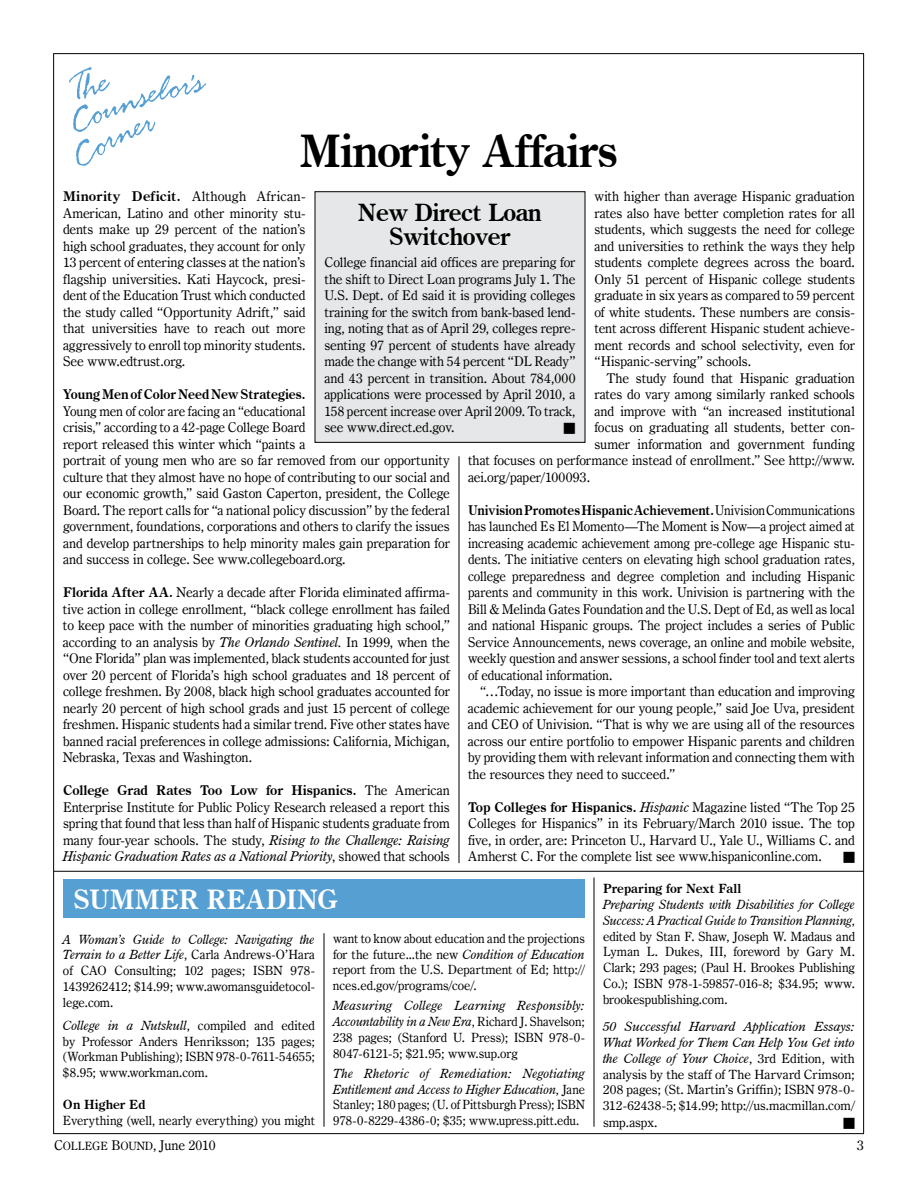
<style>
.page{position:relative;width:918px;height:1188px;background:#fff}
.page>*{position:absolute;margin:0;border:0;box-sizing:border-box;transform-origin:0 0}
.t1{font:700 45px "Century Oldstyle BT";letter-spacing:-.025em;color:#000}
.t2{font:700 27px "Century Oldstyle BT";color:#fff}
.t3{font:700 24px/24px "Century Oldstyle BT";letter-spacing:-.025em;color:#000;text-align:center}
.t4{font:13.5px/16.5px "Century Oldstyle BT";letter-spacing:-.01em;color:#000;text-align:justify}
.t5{font:13.5px/16.5px "Century Oldstyle BT";letter-spacing:-.01em;color:#000;text-align:justify;scale:.94 1}
.t6{font:700 13.5px "Century Oldstyle BT";letter-spacing:-.01em;color:#000}
.t7{font:12.75px/15.8px "Century Oldstyle BT";color:#000;text-align:justify}
.t8{font:12.75px/15.9px "Century Oldstyle BT";color:#000;text-align:justify;scale:1.04 1}
.t9{font:700 12.75px "Century Oldstyle BT";letter-spacing:.005em;color:#000}
.t10{font:12px "Zapf Dingbats IT Cby BT";color:#000}
.t11{font:11.55px "Century Oldstyle BT Roman SC850";letter-spacing:-.01em;color:#000}
.s1{font-weight:700}
.s2{font-style:italic}
.s3{font-size:13.5px}
.s4{font-family:"Century Oldstyle BT";font-size:13.5px}
</style>
<div class="page">
<hr style="left:53px;top:54px;width:1px;height:1080px;background:#000">
<hr style="left:53px;top:1133px;width:811px;height:1px;background:#000">
<hr style="left:53px;top:53px;width:811px;height:1px;background:#000">
<hr style="left:863px;top:54px;width:1px;height:1080px;background:#000">
<hr style="left:459px;top:456px;width:1px;height:407px;background:#000">
<img style="left:69px;top:67px;width:137px;height:99px">
<div style="left:315px;top:192px;width:270px;height:250px;background:#e6e7e8"></div>
<div style="left:315px;top:191px;width:270px;height:252px;border:1px solid #000"></div>
<hr style="left:54px;top:871px;width:810px;height:1px;background:#000">
<hr style="left:324px;top:933px;width:1px;height:194px;background:#000">
<hr style="left:594px;top:878px;width:1px;height:249px;background:#000">
<div style="left:63px;top:879px;width:522px;height:39px;background:#569fd3"></div>
<h1 class="t1" style="left:300px;top:124px;width:320px">Minority Affairs</h1>
<p class="t4" style="left:63px;top:188px;width:244px"><span class="s1">Minority Deficit.</span> Although African-American, Latino and other minority stu&shy;dents make up 29 percent of the nation’s high school graduates, they account for only 13 percent of entering classes at the nation’s flagship universities. Kati Haycock, presi&shy;dent of the Education Trust which conducted the study called “Opportunity Adrift,” said that universities have to reach out more aggressively to enroll top minority students.<br>See www.edtrust.org.</p>
<p class="t6" style="left:63px;top:386px;width:244px">Young Men of Color Need New Strategies.</p>
<p class="t4" style="left:63px;top:402px;width:389px;text-align:left">Young men of color are facing an “educational<br>crisis,” according to a 42-page College Board<br>report released this winter which “paints a<br>portrait of young men who are so far removed from our opportunity culture that they almost have no hope of contributing to our social and our economic growth,” said Gaston Caperton, president, the College Board. The report calls for “a national policy discussion” by the federal government, foundations, corporations and others to clarify the issues and develop partnerships to help minority males gain preparation for and success in college. See www.collegeboard.org.</p>
<p class="t4" style="left:63px;top:584px;width:389px"><span class="s1">Florida After AA.</span> Nearly a decade after Florida eliminated affirma&shy;tive action in college enrollment, “black college enrollment has failed to keep pace with the number of minorities graduating high school,” according to an analysis by <span class="s2">The Orlando Sentinel.</span> In 1999, when the “One Florida” plan was implemented, black students accounted for just over 20 percent of Florida’s high school graduates and 18 percent of college freshmen. By 2008, black high school graduates accounted for nearly 20 percent of high school grads and just 15 percent of college freshmen. Hispanic students had a similar trend. Five other states have banned racial preferences in college admissions: California, Michigan, Nebraska, Texas and Washington.</p>
<p class="t4" style="left:63px;top:782px;width:388px"><span class="s1">College Grad Rates Too Low for Hispanics.</span> The American Enterprise Institute for Public Policy Research released a report this spring that found that less than half of Hispanic students graduate from many four-year schools. The study, <span class="s2">Rising to the Challenge: Raising Hispanic Graduation Rates as a National Priority</span>, showed that schools</p>
<p class="t4" style="left:594px;top:188px;width:262px">with higher than average Hispanic graduation rates also have better completion rates for all students, which suggests the need for college and universities to rethink the ways they help students complete degrees across the board.<br>Only 51 percent of Hispanic college students graduate in six years as compared to 59 percent of white students. These numbers are consis&shy;tent across different Hispanic student achieve&shy;ment records and school selectivity, even for “Hispanic-serving” schools.</p>
<p class="t4" style="left:606px;top:369px;width:250px">The study found that Hispanic graduation</p>
<p class="t4" style="left:594px;top:386px;width:262px">rates do vary among similarly ranked schools</p>
<p class="t4" style="left:594px;top:402px;width:262px">and improve with “an increased institutional</p>
<p class="t4" style="left:594px;top:419px;width:262px">focus on graduating all students, better con-</p>
<p class="t4" style="left:594px;top:435px;width:262px">sumer information and government funding</p>
<p class="t4" style="left:468px;top:452px;width:388px">that focuses on performance instead of enrollment.” See http://www.</p>
<p class="t4" style="left:468px;top:468px;width:124px">aei.org/paper/100093.</p>
<p class="t5" style="left:468px;top:501px;width:413px"><span class="s1">Univision Promotes Hispanic Achievement.</span> Univision Communications has launched Es El Momento—The Moment is Now—a project aimed at increasing academic achievement among pre-college age Hispanic stu&shy;dents. The initiative centers on elevating high school graduation rates, college preparedness and degree completion and including Hispanic parents and community in this work. Univision is partnering with the Bill &amp; Melinda Gates Foundation and the U.S. Dept of Ed, as well as local and national Hispanic groups. The project includes a series of Public Service Announcements, news coverage, an online and mobile website, weekly question and answer sessions, a school finder tool and text alerts of educational information.</p>
<p class="t4" style="left:468px;top:683px;width:389px;text-indent:12px">“…Today, no issue is more important than education and improving academic achievement for our young people,” said Joe Uva, president and CEO of Univision. “That is why we are using all of the resources across our entire portfolio to empower Hispanic parents and children by providing them with relevant information and connecting them with the resources they need to succeed.”</p>
<p class="t4" style="left:468px;top:798px;width:388px"><span class="s1">Top Colleges for Hispanics.</span> <span class="s2">Hispanic</span> Magazine listed “The Top 25<br>Colleges for Hispanics” in its February/March 2010 issue. The top five, in order, are: Princeton U., Harvard U., Yale U., Williams C. and Amherst C. For the complete list see www.hispaniconline.com.</p>
<h3 class="t3" style="left:358px;top:200px;width:186px">New Direct Loan<br>Switchover</h3>
<p class="t4" style="left:324px;top:254px;width:253px">College financial aid offices are preparing for the shift to Direct Loan programs July 1. The U.S. Dept. of Ed said it is providing colleges training for the switch from bank-based lend&shy;ing, noting that as of April 29, colleges repre&shy;senting 97 percent of students have already made the change with 54 percent “DL Ready” and 43 percent in transition. About 784,000 applications were processed by April 2010, a 158 percent increase over April 2009. To track, see www.direct.ed.gov.</p>
<p class="t10" style="left:564px;top:423px;width:13px">■</p>
<p class="t10" style="left:843px;top:851px;width:13px">■</p>
<h2 class="t2" style="left:74px;top:883px;width:39px">Summer</h2>
<h2 class="t2" style="left:206px;top:883px;width:40px">Reading</h2>
<p class="t9" style="left:603px;top:881px;width:140px">Preparing for Next Fall</p>
<p class="t7" style="left:603px;top:897px;width:254px"><span class="s2">Preparing Students with Disabilities for College Success: A Practical Guide to Transition Planning</span>, edited by Stan F. Shaw, Joseph W. Madaus and Lyman L. Dukes, III, foreword by Gary M.<br>Clark; 293 pages; (Paul H. Brookes Publishing Co.); ISBN 978-1-59857-016-8; $34.95; www. brookespublishing.com.</p>
<p class="t8" style="left:603px;top:1019px;width:244px"><span class="s2">50 Successful Harvard Application Essays:<br>What Worked for Them Can Help You Get into the College of Your Choice</span>, 3rd Edition, with analysis by the staff of The Harvard Crimson; 208 pages; (St. Martin’s Griffin); ISBN 978-0- 312-62438-5; $14.99; http://us.macmillan.com/ smp.aspx.</p>
<p class="t7" style="left:333px;top:930px;width:254px">want to know about education and the projections for the future...the new <span class="s2">Condition of Education </span>report from the U.S. Department of Ed; http:// nces.ed.gov/programs/coe/.</p>
<p class="t7" style="left:333px;top:998px;width:253px"><span class="s2">Measuring College Learning Responsibly:<br>Accountability in a New Era</span>, Richard J. Shavelson; 238 pages; (Stanford U. Press); ISBN 978-0- 8047-6121-5; $21.95; www.sup.org</p>
<p class="t7" style="left:333px;top:1065px;width:254px"><span class="s2">The Rhetoric of Remediation: Negotiating Entitlement and Access to Higher Education</span>, Jane Stanley; 180 pages; (U. of Pittsburgh Press); ISBN 978-0-8229-4386-0; $35; www.upress.pitt.edu.</p>
<p class="t7" style="left:63px;top:931px;width:254px"><span class="s2">A Woman’s Guide to College: Navigating the Terrain to a Better Life</span>, Carla Andrews-O’Hara of CAO Consulting; 102 pages; ISBN 978- 1439262412; $14.99; www.awomansguidetocol&shy;lege.com.</p>
<p class="t7" style="left:63px;top:1017px;width:254px"><span class="s2">College in a Nutskull</span>, compiled and edited by Professor Anders Henriksson; 135 pages; (Workman Publishing); ISBN 978-0-7611-54655; $8.95; www.workman.com.</p>
<p class="t9" style="left:63px;top:1097px;width:84px">On Higher Ed</p>
<p class="t7" style="left:63px;top:1113px;width:254px">Everything (well, nearly everything) you might</p>
<p class="t10" style="left:843px;top:1117px;width:13px">■</p>
<p class="t11" style="left:54px;top:1139px;width:163px"><span class="s3">C</span>OLLEGE <span class="s3">B</span>OUND<span class="s4">, June 2010</span></p>
<p class="t4" style="left:857px;top:1137px;width:8px">3</p>
</div>
